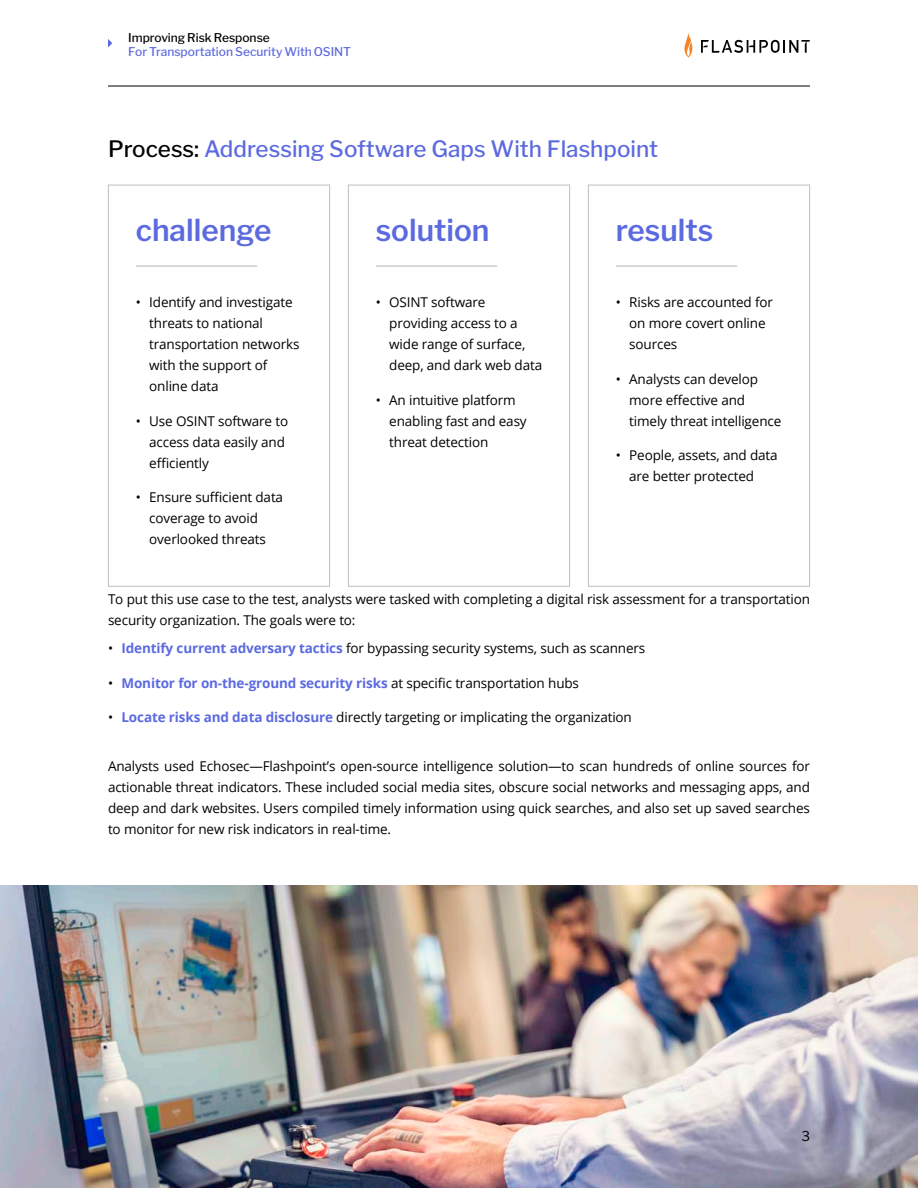
<style>
.page{position:relative;width:918px;height:1188px;background:#fff}
.page>*{position:absolute;margin:0;border:0;box-sizing:border-box;transform-origin:0 0}
.Heading_1{font:100 30px "Libre Franklin";color:#5c6ae0}
.Heading_2{font:100 22.5px "Libre Franklin";color:#5c6ae0}
.Regular_Body___Bulle{font:13.5px/21px "Open Sans";letter-spacing:-.01em;color:#000}
.Regular_Body{font:13.5px/21px "Open Sans";letter-spacing:-.01em;color:#000}
.Regular_Body___Bulle-2{font:700 13.5px "Open Sans";letter-spacing:-.01em;color:#5c6ae0}
.t1{font:100 13.5px "Libre Franklin";color:#000}
.t2{font:100 12px "Libre Franklin";color:#5c6ae0}
.t3{font:100 12px "Libre Franklin";letter-spacing:-.005em;color:#000}
.s1{color:#000}
.s2{font-weight:700;color:#5c6ae0}
.s3{font-weight:400;color:#000}
</style>
<div class="page">
<div style="left:108px;top:185px;width:222px;height:402px;border:1px solid #bfbfbf"></div>
<hr style="left:136px;top:266px;width:121px;height:1px;background:#b3b3b3">
<div style="left:348px;top:185px;width:222px;height:402px;border:1px solid #bfbfbf"></div>
<hr style="left:376px;top:266px;width:121px;height:1px;background:#b3b3b3">
<div style="left:588px;top:185px;width:222px;height:402px;border:1px solid #bfbfbf"></div>
<hr style="left:616px;top:266px;width:121px;height:1px;background:#b3b3b3">
<img style="left:0;top:885px;width:918px;height:303px">
<hr style="left:108px;top:86px;width:702px;height:1px;background:#000">
<svg style="left:108px;top:39px;width:4px;height:8px"></svg>
<svg style="left:701px;top:40px;width:109px;height:13px"></svg>
<svg style="left:684px;top:33px;width:8px;height:24px"></svg>
<p class="t3" style="left:128px;top:28px;width:143px">Improving Risk Response</p>
<p class="t2" style="left:128px;top:42px;width:224px">For Transportation Security With OSINT</p>
<p class="Heading_2" style="left:108px;top:131px;width:552px"><span class="s1">Process:</span> Addressing Software Gaps With Flashpoint</p>
<p class="Heading_1" style="left:136px;top:207px;width:137px">challenge</p>
<p class="Regular_Body___Bulle" style="left:149px;top:292px;width:152px;text-indent:-14px">• Identify and investigate threats to national transportation networks with the support of online data</p>
<p class="Regular_Body___Bulle" style="left:149px;top:410px;width:140px;text-indent:-14px">• Use OSINT software to access data easily and efficiently</p>
<p class="Regular_Body___Bulle" style="left:149px;top:487px;width:135px;text-indent:-14px">• Ensure sufficient data coverage to avoid overlooked threats</p>
<p class="Heading_1" style="left:376px;top:207px;width:115px">solution</p>
<p class="Regular_Body___Bulle" style="left:389px;top:292px;width:154px;text-indent:-14px">• OSINT software providing access to a wide range of surface, deep, and dark web data</p>
<p class="Regular_Body___Bulle" style="left:389px;top:389px;width:139px;text-indent:-14px">• An intuitive platform enabling fast and easy threat detection</p>
<p class="Heading_1" style="left:616px;top:207px;width:99px">results</p>
<p class="Regular_Body___Bulle" style="left:629px;top:292px;width:145px;text-indent:-14px">• Risks are accounted for on more covert online sources</p>
<p class="Regular_Body___Bulle" style="left:629px;top:368px;width:154px;text-indent:-14px">• Analysts can develop more effective and timely threat intelligence</p>
<p class="Regular_Body___Bulle" style="left:629px;top:445px;width:150px;text-indent:-14px">• People, assets, and data are better protected</p>
<p class="Regular_Body" style="left:108px;top:589px;width:704px">To put this use case to the test, analysts were tasked with completing a digital risk assessment for a transportation security organization. The goals were to:</p>
<p class="Regular_Body___Bulle" style="left:108px;top:637px;width:539px">• <span class="s2">Identify current adversary tactics</span> for bypassing security systems, such as scanners</p>
<p class="Regular_Body___Bulle-2" style="left:108px;top:673px;width:473px"><span class="s3">•</span> Monitor for on-the-ground security risks <span class="s3">at specific transportation hubs</span></p>
<p class="Regular_Body___Bulle" style="left:108px;top:706px;width:525px">• <span class="s2">Locate risks and data disclosure</span> directly targeting or implicating the organization</p>
<p class="Regular_Body" style="left:108px;top:755px;width:704px;text-align:justify">Analysts used Echosec—Flashpoint’s open-source intelligence solution—to scan hundreds of online sources for actionable threat indicators. These included social media sites, obscure social networks and messaging apps, and deep and dark websites. Users compiled timely information using quick searches, and also set up saved searches to monitor for new risk indicators in real-time.</p>
<p class="t1" style="left:801px;top:1125px;width:10px">3</p>
</div>
